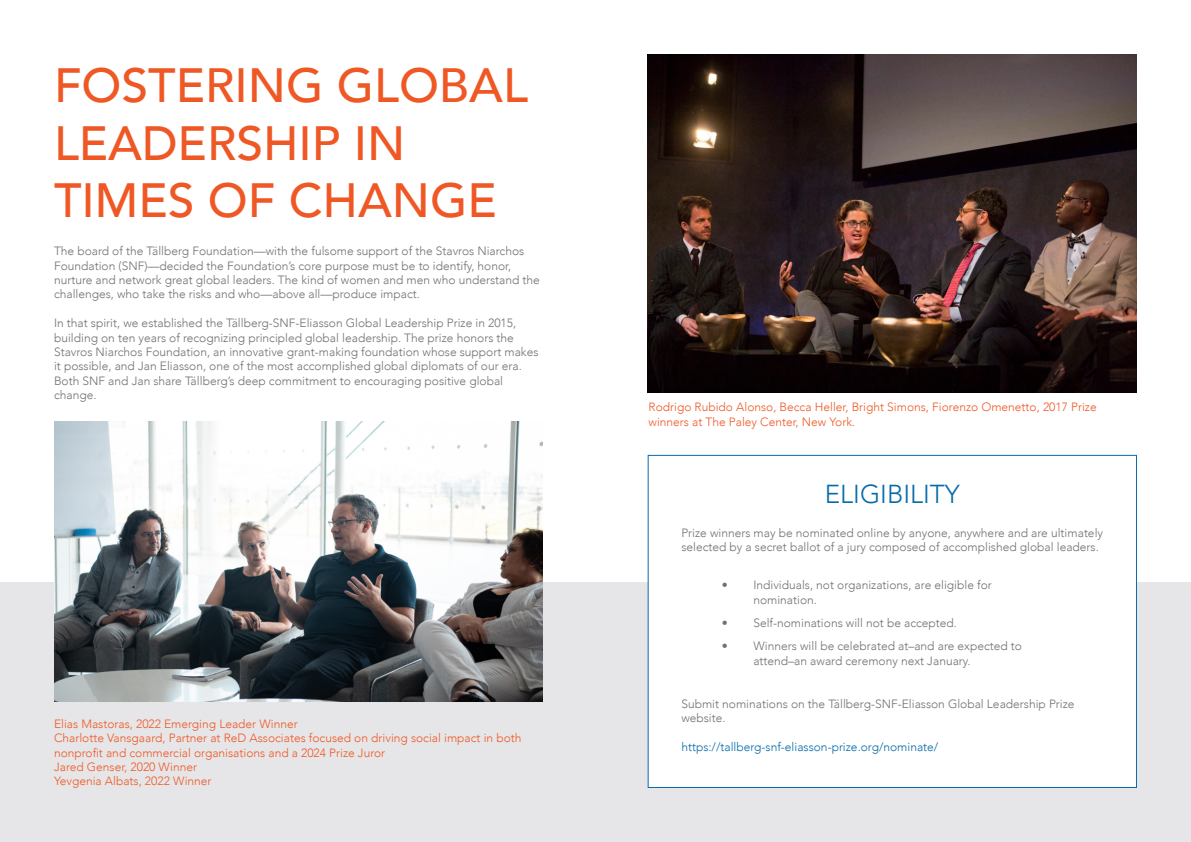
<style>
.page{position:relative;width:1191px;height:842px;background:#fff}
.page>*{position:absolute;margin:0;border:0;box-sizing:border-box;transform-origin:0 0}
.t1{font:500 48px/57.6px "Avenir";color:#ef5825}
.t2{font:300 26px "Avenir";color:#076ba9}
.t3{font:300 12px/14.4px "Avenir";color:#717074}
.t4{font:300 12px/14.4px "Avenir";color:#ef5825}
.t5{font:300 12px "Avenir";color:#076ba9}
</style>
<div class="page">
<div style="left:0;top:582px;width:1191px;height:260px;background:#e6e6e8"></div>
<div style="left:647px;top:455px;width:490px;height:333px;background:#fff;border:1px solid #076ba9"></div>
<img style="left:54px;top:421px;width:488px;height:281px">
<img style="left:647px;top:54px;width:490px;height:338px">
<p class="t1" style="left:54px;top:54px;width:475px">FOSTERING GLOBAL<br>LEADERSHIP IN<br>TIMES OF CHANGE</p>
<p class="t3" style="left:54px;top:244px;width:487px">The board of the Tällberg Foundation—with the fulsome support of the Stavros Niarchos Foundation (SNF)—decided the Foundation’s core purpose must be to identify, honor, nurture and network great global leaders. The kind of women and men who understand the challenges, who take the risks and who—above all—produce impact.</p>
<p class="t3" style="left:54px;top:316px;width:486px">In that spirit, we established the Tällberg-SNF-Eliasson Global Leadership Prize in 2015, building on ten years of recognizing principled global leadership. The prize honors the Stavros Niarchos Foundation, an innovative grant-making foundation whose support makes it possible, and Jan Eliasson, one of the most accomplished global diplomats of our era.<br>Both SNF and Jan share Tällberg’s deep commitment to encouraging positive global change.</p>
<p class="t4" style="left:54px;top:716px;width:245px">Elias Mastoras, 2022 Emerging Leader Winner</p>
<p class="t4" style="left:54px;top:731px;width:469px">Charlotte Vansgaard, Partner at ReD Associates focused on driving social impact in both nonprofit and commercial organisations and a 2024 Prize Juror</p>
<p class="t4" style="left:54px;top:760px;width:145px">Jared Genser, 2020 Winner</p>
<p class="t4" style="left:54px;top:774px;width:159px">Yevgenia Albats, 2022 Winner</p>
<p class="t4" style="left:648px;top:400px;width:449px">Rodrigo Rubido Alonso, Becca Heller, Bright Simons, Fiorenzo Omenetto, 2017 Prize winners at The Paley Center, New York.</p>
<p class="t2" style="left:825px;top:479px;width:136px">ELIGIBILITY</p>
<p class="t3" style="left:681px;top:526px;width:423px">Prize winners may be nominated online by anyone, anywhere and are ultimately selected by a secret ballot of a jury composed of accomplished global leaders.</p>
<p class="t3" style="left:753px;top:578px;width:240px;text-indent:-32px">• Individuals, not organizations, are eligible for nomination.</p>
<p class="t3" style="left:722px;top:616px;width:237px">• Self-nominations will not be accepted.</p>
<p class="t3" style="left:753px;top:639px;width:270px;text-indent:-32px">• Winners will be celebrated at–and are expected to attend–an award ceremony next January.</p>
<p class="t3" style="left:681px;top:697px;width:395px">Submit nominations on the Tällberg-SNF-Eliasson Global Leadership Prize website.</p>
<p class="t5" style="left:681px;top:740px;width:258px">https://tallberg-snf-eliasson-prize.org/nominate/</p>
</div>
